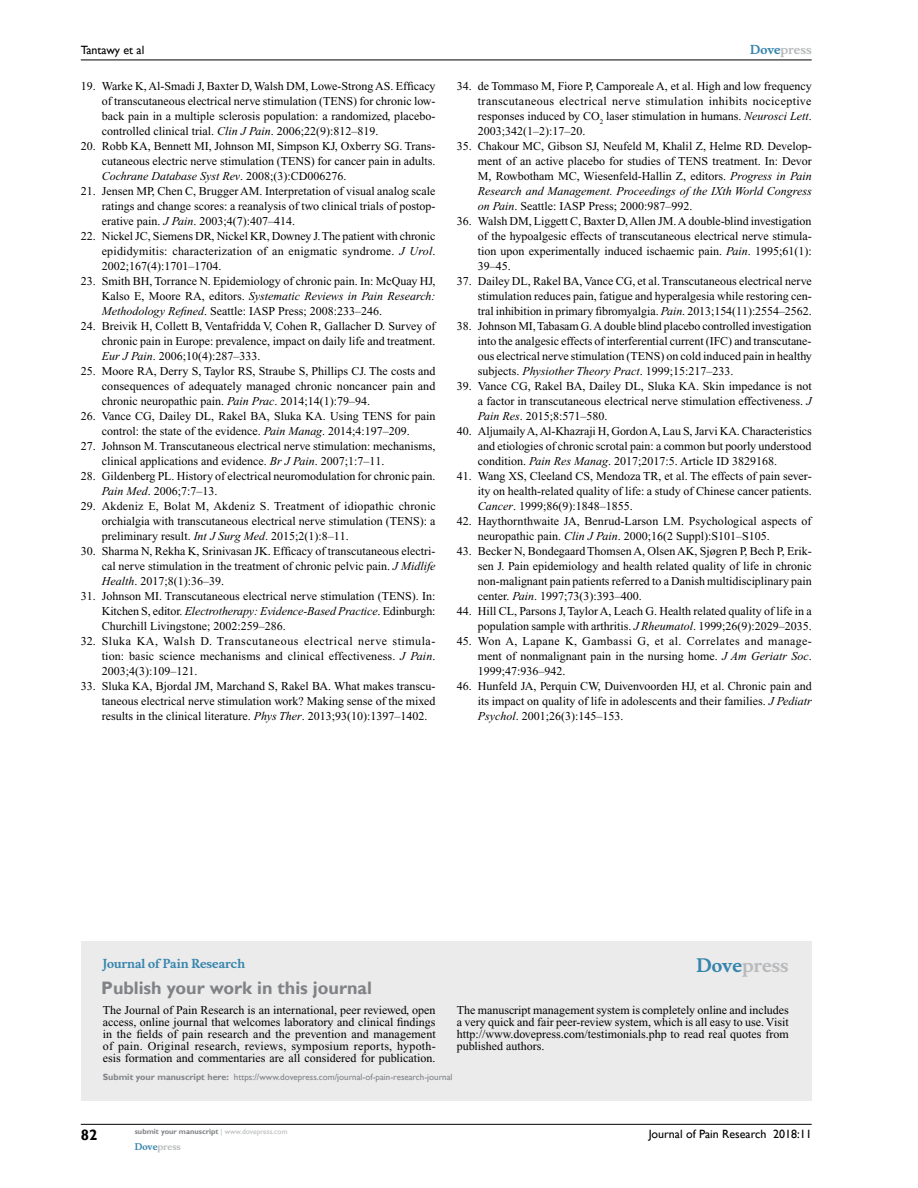
<style>
.page{position:relative;width:918px;height:1188px;background:#fff}
.page>*{position:absolute;margin:0;border:0;box-sizing:border-box;transform-origin:0 0}
.t1{font:700 18px "Gill Sans";color:#808285}
.t2{font:700 18px "Musee";color:#b8babc}
.t3{font:700 15px "Gill Sans";color:#000}
.t4{font:12px/15px "Times New Roman";color:#000;text-align:justify}
.t5{font:12px "Gill Sans";color:#000}
.t6{font:700 12px "Musee";color:#3785ad}
.t7{font:700 12px "Musee";color:#b8babc}
.t8{font:9px "Gill Sans";color:#808285}
.t9{font:700 9px "Musee";color:#b8babc}
.t10{font:700 7.5px "Gill Sans";color:#808285}
.s1{font-style:italic}
.s2{color:#3785ad}
.s3{font-weight:700}
.s4{font-weight:400;color:#b8babc}
</style>
<div class="page">
<div style="left:81px;top:941px;width:731px;height:159px;background:#ebebec"></div>
<hr style="left:81px;top:1124px;width:731px;height:1px;background:#000">
<hr style="left:81px;top:60px;width:731px;height:1px;background:#000">
<p class="t5" style="left:81px;top:43px;width:65px">Tantawy et al</p>
<p class="t4" style="left:102px;top:79px;width:335px;text-indent:-21px">19. Warke K, Al-Smadi J, Baxter D, Walsh DM, Lowe-Strong AS. Efficacy of transcutaneous electrical nerve stimulation (TENS) for chronic low&shy;back pain in a multiple sclerosis population: a randomized, placebo&shy;controlled clinical trial. <span class="s1">Clin J Pain</span>. 2006;22(9):812–819.</p>
<p class="t4" style="left:102px;top:139px;width:335px;text-indent:-21px">20. Robb KA, Bennett MI, Johnson MI, Simpson KJ, Oxberry SG. Trans&shy;cutaneous electric nerve stimulation (TENS) for cancer pain in adults.<br><span class="s1">Cochrane Database Syst Rev</span>. 2008;(3):CD006276.</p>
<p class="t4" style="left:102px;top:184px;width:335px;text-indent:-21px">21. Jensen MP, Chen C, Brugger AM. Interpretation of visual analog scale ratings and change scores: a reanalysis of two clinical trials of postop&shy;erative pain. <span class="s1">J Pain</span>. 2003;4(7):407–414.</p>
<p class="t4" style="left:102px;top:229px;width:335px;text-indent:-21px">22. Nickel JC, Siemens DR, Nickel KR, Downey J. The patient with chronic epididymitis: characterization of an enigmatic syndrome. <span class="s1">J Urol</span>.<br>2002;167(4):1701–1704.</p>
<p class="t4" style="left:102px;top:274px;width:335px;text-indent:-21px">23. Smith BH, Torrance N. Epidemiology of chronic pain. In: McQuay HJ, Kalso E, Moore RA, editors. <span class="s1">Systematic Reviews in Pain Research:<br>Methodology Refined</span>. Seattle: IASP Press; 2008:233–246.</p>
<p class="t4" style="left:102px;top:319px;width:335px;text-indent:-21px">24. Breivik H, Collett B, Ventafridda V, Cohen R, Gallacher D. Survey of chronic pain in Europe: prevalence, impact on daily life and treatment.<br><span class="s1">Eur J Pain</span>. 2006;10(4):287–333.</p>
<p class="t4" style="left:102px;top:364px;width:335px;text-indent:-21px">25. Moore RA, Derry S, Taylor RS, Straube S, Phillips CJ. The costs and consequences of adequately managed chronic noncancer pain and chronic neuropathic pain. <span class="s1">Pain Prac</span>. 2014;14(1):79–94.</p>
<p class="t4" style="left:81px;top:409px;width:356px;text-align:center">26. Vance CG, Dailey DL, Rakel BA, Sluka KA. Using TENS for pain control: the state of the evidence. <span class="s1">Pain Manag</span>. 2014;4:197–209.</p>
<p class="t4" style="left:102px;top:439px;width:335px;text-indent:-21px">27. Johnson M. Transcutaneous electrical nerve stimulation: mechanisms, clinical applications and evidence. <span class="s1">Br J Pain</span>. 2007;1:7–11.</p>
<p class="t4" style="left:102px;top:469px;width:335px;text-indent:-21px">28. Gildenberg PL. History of electrical neuromodulation for chronic pain.<br><span class="s1">Pain Med</span>. 2006;7:7–13.</p>
<p class="t4" style="left:102px;top:499px;width:336px;text-indent:-21px">29. Akdeniz E, Bolat M, Akdeniz S. Treatment of idiopathic chronic orchialgia with transcutaneous electrical nerve stimulation (TENS): a preliminary result. <span class="s1">Int J Surg Med</span>. 2015;2(1):8–11.</p>
<p class="t4" style="left:102px;top:544px;width:335px;text-indent:-21px">30. Sharma N, Rekha K, Srinivasan JK. Efficacy of transcutaneous electri&shy;cal nerve stimulation in the treatment of chronic pelvic pain. <span class="s1">J Midlife Health</span>. 2017;8(1):36–39.</p>
<p class="t4" style="left:102px;top:589px;width:335px;text-indent:-21px">31. Johnson MI. Transcutaneous electrical nerve stimulation (TENS). In:<br>Kitchen S, editor. <span class="s1">Electrotherapy: Evidence-Based Practice</span>. Edinburgh:<br>Churchill Livingstone; 2002:259–286.</p>
<p class="t4" style="left:102px;top:634px;width:335px;text-indent:-21px">32. Sluka KA, Walsh D. Transcutaneous electrical nerve stimula&shy;tion: basic science mechanisms and clinical effectiveness. <span class="s1">J Pain</span>.<br>2003;4(3):109–121.</p>
<p class="t4" style="left:102px;top:679px;width:335px;text-indent:-21px">33. Sluka KA, Bjordal JM, Marchand S, Rakel BA. What makes transcu&shy;taneous electrical nerve stimulation work? Making sense of the mixed results in the clinical literature. <span class="s1">Phys Ther</span>. 2013;93(10):1397–1402.</p>
<p class="t7" style="left:750px;top:43px;width:63px"><span class="s2">Dove</span>press</p>
<p class="t4" style="left:478px;top:79px;width:335px;text-indent:-21px">34. de Tommaso M, Fiore P, Camporeale A, et al. High and low frequency transcutaneous electrical nerve stimulation inhibits nociceptive responses induced by CO<sub>2</sub> laser stimulation in humans. <span class="s1">Neurosci Lett</span>.<br>2003;342(1–2):17–20.</p>
<p class="t4" style="left:478px;top:139px;width:335px;text-indent:-21px">35. Chakour MC, Gibson SJ, Neufeld M, Khalil Z, Helme RD. Develop&shy;ment of an active placebo for studies of TENS treatment. In: Devor M, Rowbotham MC, Wiesenfeld-Hallin Z, editors. <span class="s1">Progress in Pain Research and Management. Proceedings of the IXth World Congress on Pain</span>. Seattle: IASP Press; 2000:987–992.</p>
<p class="t4" style="left:478px;top:214px;width:335px;text-indent:-21px">36. Walsh DM, Liggett C, Baxter D, Allen JM. A double-blind investigation of the hypoalgesic effects of transcutaneous electrical nerve stimula&shy;tion upon experimentally induced ischaemic pain. <span class="s1">Pain</span>. 1995;61(1):<br>39–45.</p>
<p class="t4" style="left:478px;top:274px;width:336px;text-indent:-21px">37. Dailey DL, Rakel BA, Vance CG, et al. Transcutaneous electrical nerve stimulation reduces pain, fatigue and hyperalgesia while restoring cen&shy;tral inhibition in primary fibromyalgia. <span class="s1">Pain</span>. 2013;154(11):2554–2562.</p>
<p class="t4" style="left:478px;top:319px;width:336px;text-indent:-21px">38. Johnson MI, Tabasam G. A double blind placebo controlled investigation into the analgesic effects of interferential current (IFC) and transcutane&shy;ous electrical nerve stimulation (TENS) on cold induced pain in healthy subjects. <span class="s1">Physiother Theory Pract</span>. 1999;15:217–233.</p>
<p class="t4" style="left:478px;top:379px;width:335px;text-indent:-21px">39. Vance CG, Rakel BA, Dailey DL, Sluka KA. Skin impedance is not a factor in transcutaneous electrical nerve stimulation effectiveness. <span class="s1">J Pain Res</span>. 2015;8:571–580.</p>
<p class="t4" style="left:478px;top:424px;width:335px;text-indent:-21px">40. Aljumaily A, Al-Khazraji H, Gordon A, Lau S, Jarvi KA. Characteristics and etiologies of chronic scrotal pain: a common but poorly understood condition. <span class="s1">Pain Res Manag</span>. 2017;2017:5. Article ID 3829168.</p>
<p class="t4" style="left:478px;top:469px;width:335px;text-indent:-21px">41. Wang XS, Cleeland CS, Mendoza TR, et al. The effects of pain sever&shy;ity on health-related quality of life: a study of Chinese cancer patients.<br><span class="s1">Cancer</span>. 1999;86(9):1848–1855.</p>
<p class="t4" style="left:478px;top:514px;width:335px;text-indent:-21px">42. Haythornthwaite JA, Benrud-Larson LM. Psychological aspects of neuropathic pain. <span class="s1">Clin J Pain</span>. 2000;16(2 Suppl):S101–S105.</p>
<p class="t4" style="left:478px;top:544px;width:335px;text-indent:-21px">43. Becker N, Bondegaard Thomsen A, Olsen AK, Sjøgren P, Bech P, Erik&shy;sen J. Pain epidemiology and health related quality of life in chronic non-malignant pain patients referred to a Danish multidisciplinary pain center. <span class="s1">Pain</span>. 1997;73(3):393–400.</p>
<p class="t4" style="left:457px;top:604px;width:356px;text-align:right">44. Hill CL, Parsons J, Taylor A, Leach G. Health related quality of life in a population sample with arthritis. <span class="s1">J Rheumatol</span>. 1999;26(9):2029–2035.</p>
<p class="t4" style="left:478px;top:634px;width:335px;text-indent:-21px">45. Won A, Lapane K, Gambassi G, et al. Correlates and manage&shy;ment of nonmalignant pain in the nursing home. <span class="s1">J Am Geriatr Soc</span>.<br>1999;47:936–942.</p>
<p class="t4" style="left:478px;top:679px;width:335px;text-indent:-21px">46. Hunfeld JA, Perquin CW, Duivenvoorden HJ, et al. Chronic pain and its impact on quality of life in adolescents and their families. <span class="s1">J Pediatr Psychol</span>. 2001;26(3):145–153.</p>
<p class="t6" style="left:103px;top:956px;width:144px">Journal of Pain Research</p>
<h1 class="t1" style="left:101px;top:977px;width:272px">Publish your work in this journal</h1>
<h1 class="t2" style="left:697px;top:955px;width:94px"><span class="s2">Dove</span>press</h1>
<p class="t4" style="left:103px;top:1004px;width:335px;line-height:12px">The Journal of Pain Research is an international, peer reviewed, open access, online journal that welcomes laboratory and clinical findings in the fields of pain research and the prevention and management of pain. Original research, reviews, symposium reports, hypoth&shy;esis formation and commentaries are all considered for publication.</p>
<p class="t4" style="left:457px;top:1004px;width:334px;line-height:12px">The manuscript management system is completely online and includes a very quick and fair peer-review system, which is all easy to use. Visit http://www.dovepress.com/testimonials.php to read real quotes from published authors.</p>
<p class="t8" style="left:103px;top:1072px;width:351px"><span class="s3">Submit your manuscript here:</span> https://www.dovepress.com/journal-of-pain-research-journal</p>
<p class="t3" style="left:81px;top:1126px;width:18px">82</p>
<p class="t10" style="left:135px;top:1127px;width:154px">submit your manuscript <span class="s4">| www.dovepress.com</span></p>
<p class="t9" style="left:135px;top:1141px;width:48px"><span class="s2">Dove</span>press</p>
<p class="t5" style="left:649px;top:1127px;width:164px">Journal of Pain Research 2018:11</p>
</div>
